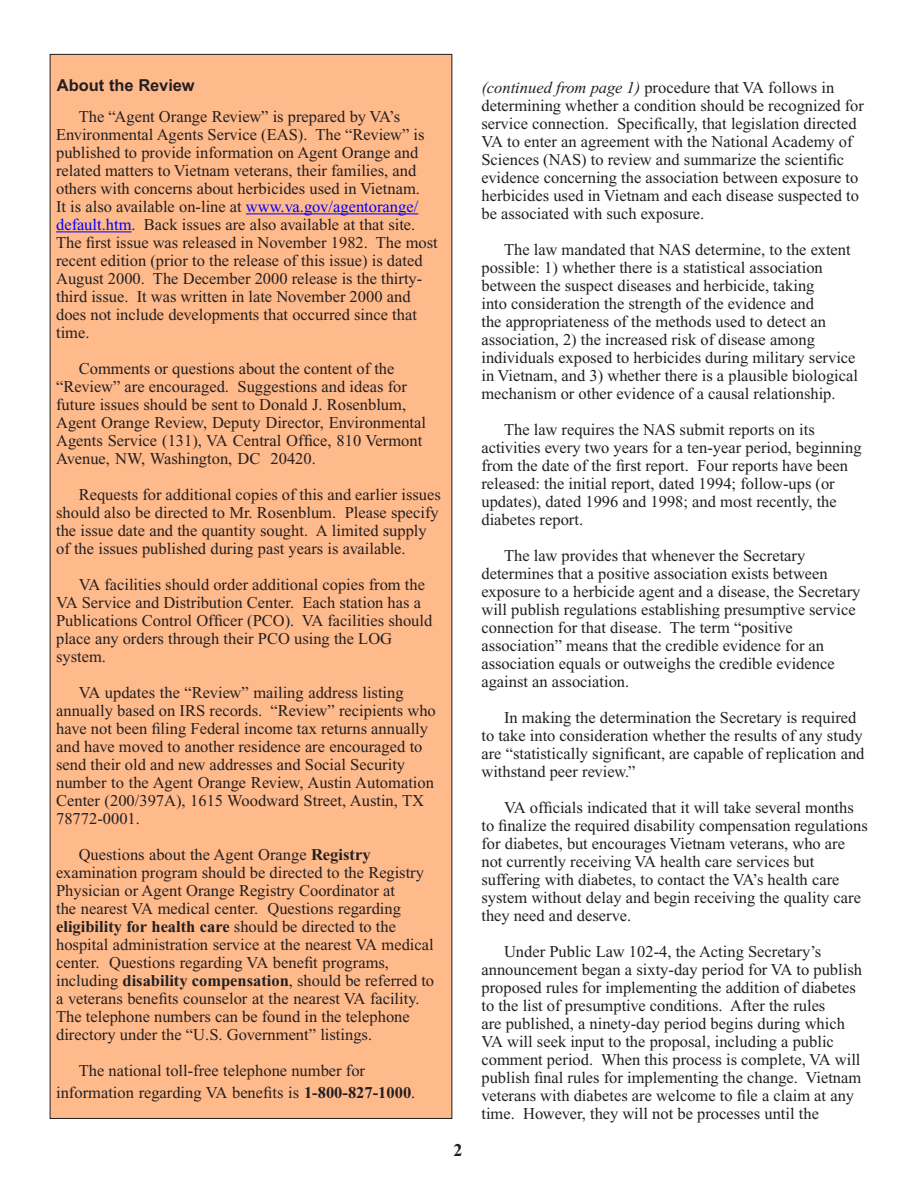
<style>
.page{position:relative;width:918px;height:1188px;background:#fff}
.page>*{position:absolute;margin:0;border:0;box-sizing:border-box;transform-origin:0 0}
.t1{font:700 18px "Times New Roman";color:#231f20}
.t2{font:16.5px/18px "Times New Roman";color:#231f20}
.t3{font:700 16.5px "Arial";color:#231f20}
.s1{color:#00f}
.s2{font-weight:700}
.s3{font-style:italic}
</style>
<div class="page">
<div style="left:50px;top:54px;width:402px;height:1064px;background:#ffba8c"></div>
<hr style="left:246px;top:213px;width:172px;height:1px;background:#00f">
<hr style="left:56px;top:231px;width:76px;height:1px;background:#00f">
<p class="t3" style="left:57px;top:76px;width:139px">About the Review</p>
<p class="t2" style="left:56px;top:108px;width:383px;text-indent:23px">The “Agent Orange Review” is prepared by VA’s Environmental Agents Service (EAS). The “Review” is published to provide information on Agent Orange and related matters to Vietnam veterans, their families, and others with concerns about herbicides used in Vietnam.<br>It is also available on-line at <span class="s1">www.va.gov/agentorange/ default.htm</span>. Back issues are also available at that site.<br>The first issue was released in November 1982. The most recent edition (prior to the release of this issue) is dated August 2000. The December 2000 release is the thirty&shy;third issue. It was written in late November 2000 and does not include developments that occurred since that time.</p>
<p class="t2" style="left:56px;top:360px;width:372px;text-indent:23px">Comments or questions about the content of the “Review” are encouraged. Suggestions and ideas for future issues should be sent to Donald J. Rosenblum, Agent Orange Review, Deputy Director, Environmental Agents Service (131), VA Central Office, 810 Vermont Avenue, NW, Washington, DC 20420.</p>
<p class="t2" style="left:56px;top:486px;width:386px;text-indent:23px">Requests for additional copies of this and earlier issues should also be directed to Mr. Rosenblum. Please specify the issue date and the quantity sought. A limited supply of the issues published during past years is available.</p>
<p class="t2" style="left:56px;top:576px;width:378px;text-indent:23px">VA facilities should order additional copies from the VA Service and Distribution Center. Each station has a Publications Control Officer (PCO). VA facilities should place any orders through their PCO using the LOG system.</p>
<p class="t2" style="left:56px;top:684px;width:381px;text-indent:23px">VA updates the “Review” mailing address listing annually based on IRS records. “Review” recipients who have not been filing Federal income tax returns annually and have moved to another residence are encouraged to send their old and new addresses and Social Security number to the Agent Orange Review, Austin Automation Center (200/397A), 1615 Woodward Street, Austin, TX 78772-0001.</p>
<p class="t2" style="left:56px;top:846px;width:380px;text-indent:23px">Questions about the Agent Orange <span class="s2">Registry </span>examination program should be directed to the Registry Physician or Agent Orange Registry Coordinator at<br>the nearest VA medical center. Questions regarding <span class="s2">eligibility for health care</span> should be directed to the hospital administration service at the nearest VA medical center. Questions regarding VA benefit programs, including <span class="s2">disability compensation</span>, should be referred to a veterans benefits counselor at the nearest VA facility.<br>The telephone numbers can be found in the telephone directory under the “U.S. Government” listings.</p>
<p class="t2" style="left:56px;top:1060px;width:361px;line-height:21.6px;text-indent:23px">The national toll-free telephone number for information regarding VA benefits is <span class="s2">1-800-827-1000</span>.</p>
<p class="t1" style="left:454px;top:1139px;width:10px">2</p>
<p class="t2" style="left:481px;top:78px;width:384px"><span class="s3">(continued from page 1)</span> procedure that VA follows in determining whether a condition should be recognized for service connection. Specifically, that legislation directed VA to enter an agreement with the National Academy of Sciences (NAS) to review and summarize the scientific evidence concerning the association between exposure to herbicides used in Vietnam and each disease suspected to be associated with such exposure.</p>
<p class="t2" style="left:481px;top:240px;width:378px;text-indent:23px">The law mandated that NAS determine, to the extent possible: 1) whether there is a statistical association between the suspect diseases and herbicide, taking<br>into consideration the strength of the evidence and<br>the appropriateness of the methods used to detect an association, 2) the increased risk of disease among individuals exposed to herbicides during military service in Vietnam, and 3) whether there is a plausible biological mechanism or other evidence of a causal relationship.</p>
<p class="t2" style="left:481px;top:420px;width:382px;text-indent:23px">The law requires the NAS submit reports on its activities every two years for a ten-year period, beginning from the date of the first report. Four reports have been released: the initial report, dated 1994; follow-ups (or updates), dated 1996 and 1998; and most recently, the diabetes report.</p>
<p class="t2" style="left:481px;top:546px;width:381px;text-indent:23px">The law provides that whenever the Secretary determines that a positive association exists between exposure to a herbicide agent and a disease, the Secretary will publish regulations establishing presumptive service connection for that disease. The term “positive association” means that the credible evidence for an association equals or outweighs the credible evidence against an association.</p>
<p class="t2" style="left:481px;top:708px;width:385px;text-indent:23px">In making the determination the Secretary is required to take into consideration whether the results of any study are “statistically significant, are capable of replication and withstand peer review.”</p>
<p class="t2" style="left:481px;top:798px;width:388px;text-indent:23px">VA officials indicated that it will take several months to finalize the required disability compensation regulations for diabetes, but encourages Vietnam veterans, who are not currently receiving VA health care services but suffering with diabetes, to contact the VA’s health care system without delay and begin receiving the quality care they need and deserve.</p>
<p class="t2" style="left:481px;top:942px;width:382px;text-indent:23px">Under Public Law 102-4, the Acting Secretary’s announcement began a sixty-day period for VA to publish proposed rules for implementing the addition of diabetes to the list of presumptive conditions. After the rules<br>are published, a ninety-day period begins during which VA will seek input to the proposal, including a public comment period. When this process is complete, VA will publish final rules for implementing the change. Vietnam veterans with diabetes are welcome to file a claim at any time. However, they will not be processes until the</p>
</div>
